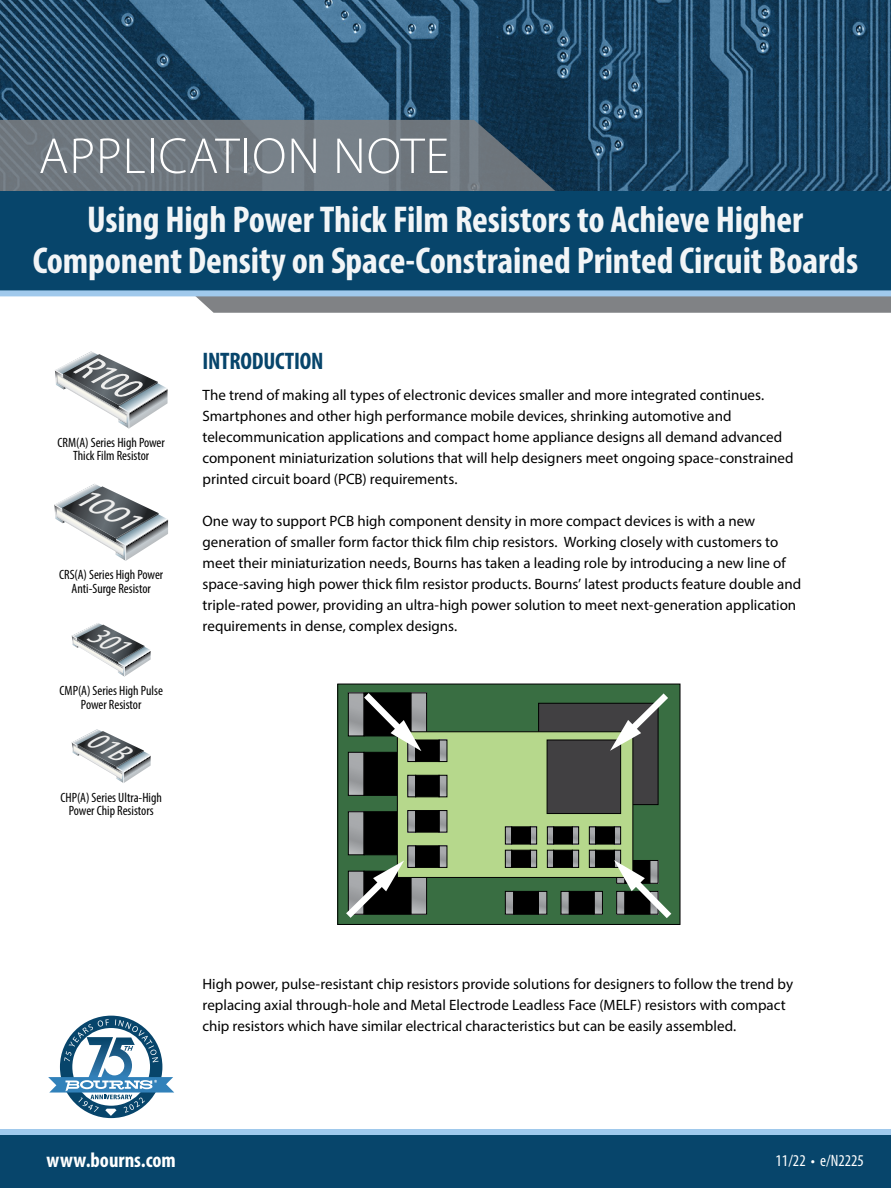
<style>
.page{position:relative;width:891px;height:1188px;background:#fff}
.page>*{position:absolute;margin:0;border:0;box-sizing:border-box;transform-origin:0 0}
.t1{font:300 51px "Myriad Pro";letter-spacing:.02em;color:#fff}
.t2{font:700 condensed 37.5px/40.5px "Myriad Pro";letter-spacing:-.005em;color:#fff;text-align:center}
.t3{font:italic condensed 35.85px "Myriad Pro";color:#eeeeed;scale:1.14 1}
.t4{font:italic 30.15px "Myriad Pro";color:#eeeeed;scale:1.14 1}
.t5{font:700 condensed 24px "Myriad Pro";letter-spacing:-.01em;color:#07456b}
.t6{font:700 condensed 21px "Myriad Pro";color:#fff}
.t7{font:condensed 16.5px "Myriad Pro";color:#fff}
.t8{font:15px/21px "Myriad Pro";color:#000}
.t9{font:condensed 13.5px/13.5px "Myriad Pro";color:#000;text-align:center}
</style>
<div class="page">
<img style="left:0;top:0;width:891px;height:191px">
<svg style="left:0;top:120px;width:579px;height:71px;background:#67727c"></svg>
<svg style="left:127px;top:296px;width:764px;height:17px;background:#8f9195"></svg>
<div style="left:0;top:1130px;width:891px;height:7px;background:#a0c9ec"></div>
<div style="left:0;top:1135px;width:891px;height:53px;background:#07456b"></div>
<div style="left:0;top:191px;width:891px;height:99px;background:#07456b"></div>
<svg style="left:54px;top:484px;width:114px;height:77px"></svg>
<svg style="left:55px;top:351px;width:113px;height:78px"></svg>
<svg style="left:48px;top:1016px;width:126px;height:102px"></svg>
<div style="left:0;top:290px;width:891px;height:6px;background:#a0c9ec"></div>
<div style="left:338px;top:684px;width:342px;height:240px;background:#396e42"></div>
<div style="left:337px;top:684px;width:343px;height:241px;border:1px solid #000"></div>
<div style="left:538px;top:703px;width:120px;height:102px;background:#414042;border:1px solid #000"></div>
<svg style="left:350px;top:694px;width:7px;height:40px"></svg>
<div style="left:348px;top:692px;width:16px;height:44px;border:1px solid #000"></div>
<svg style="left:421px;top:694px;width:4px;height:37px"></svg>
<div style="left:410px;top:692px;width:17px;height:44px;border:1px solid #000"></div>
<svg style="left:350px;top:754px;width:12px;height:40px"></svg>
<div style="left:348px;top:752px;width:16px;height:44px;border:1px solid #000"></div>
<div style="left:364px;top:752px;width:47px;height:44px;background:#000"></div>
<svg style="left:350px;top:813px;width:12px;height:40px"></svg>
<div style="left:348px;top:811px;width:16px;height:44px;border:1px solid #000"></div>
<div style="left:364px;top:811px;width:47px;height:44px;background:#000;border:1px solid #000"></div>
<svg style="left:412px;top:878px;width:13px;height:35px"></svg>
<div style="left:410px;top:871px;width:17px;height:44px;border:1px solid #000"></div>
<div style="left:364px;top:871px;width:47px;height:44px;background:#000"></div>
<svg style="left:563px;top:893px;width:5px;height:20px"></svg>
<div style="left:561px;top:891px;width:9px;height:24px;border:1px solid #000"></div>
<svg style="left:596px;top:893px;width:5px;height:20px"></svg>
<div style="left:594px;top:891px;width:9px;height:24px;border:1px solid #000"></div>
<div style="left:569px;top:891px;width:26px;height:24px;background:#000;border:1px solid #000"></div>
<svg style="left:507px;top:893px;width:5px;height:20px"></svg>
<div style="left:505px;top:891px;width:9px;height:24px;border:1px solid #000"></div>
<svg style="left:540px;top:893px;width:5px;height:20px"></svg>
<div style="left:538px;top:891px;width:9px;height:24px;border:1px solid #000"></div>
<div style="left:513px;top:891px;width:26px;height:24px;background:#000;border:1px solid #000"></div>
<div style="left:397px;top:731px;width:236px;height:147px;background:#b6d88c;border:1px solid #000"></div>
<div style="left:547px;top:740px;width:74px;height:74px;background:#414042;border:1px solid #000"></div>
<svg style="left:591px;top:828px;width:3px;height:14px"></svg>
<div style="left:589px;top:826px;width:7px;height:18px;border:1px solid #000"></div>
<svg style="left:616px;top:828px;width:3px;height:14px"></svg>
<div style="left:614px;top:826px;width:7px;height:18px;border:1px solid #000"></div>
<div style="left:595px;top:826px;width:20px;height:18px;background:#000;border:1px solid #000"></div>
<svg style="left:591px;top:852px;width:3px;height:14px"></svg>
<div style="left:589px;top:850px;width:7px;height:18px;border:1px solid #000"></div>
<svg style="left:616px;top:852px;width:3px;height:8px"></svg>
<div style="left:614px;top:850px;width:7px;height:18px;border:1px solid #000"></div>
<div style="left:595px;top:850px;width:20px;height:18px;background:#000;border:1px solid #000"></div>
<svg style="left:549px;top:828px;width:3px;height:14px"></svg>
<div style="left:547px;top:826px;width:7px;height:18px;border:1px solid #000"></div>
<svg style="left:574px;top:828px;width:3px;height:14px"></svg>
<div style="left:572px;top:826px;width:7px;height:18px;border:1px solid #000"></div>
<div style="left:553px;top:826px;width:20px;height:18px;background:#000;border:1px solid #000"></div>
<svg style="left:549px;top:852px;width:3px;height:14px"></svg>
<div style="left:547px;top:850px;width:7px;height:18px;border:1px solid #000"></div>
<svg style="left:574px;top:852px;width:3px;height:14px"></svg>
<div style="left:572px;top:850px;width:7px;height:18px;border:1px solid #000"></div>
<div style="left:553px;top:850px;width:20px;height:18px;background:#000;border:1px solid #000"></div>
<svg style="left:507px;top:828px;width:3px;height:14px"></svg>
<div style="left:505px;top:826px;width:7px;height:18px;border:1px solid #000"></div>
<svg style="left:532px;top:828px;width:3px;height:14px"></svg>
<div style="left:530px;top:826px;width:7px;height:18px;border:1px solid #000"></div>
<div style="left:511px;top:826px;width:20px;height:18px;background:#000;border:1px solid #000"></div>
<svg style="left:507px;top:852px;width:3px;height:14px"></svg>
<div style="left:505px;top:850px;width:7px;height:18px;border:1px solid #000"></div>
<svg style="left:532px;top:852px;width:3px;height:14px"></svg>
<div style="left:530px;top:850px;width:7px;height:18px;border:1px solid #000"></div>
<div style="left:511px;top:850px;width:20px;height:18px;background:#000;border:1px solid #000"></div>
<svg style="left:409px;top:751px;width:5px;height:9px"></svg>
<div style="left:407px;top:740px;width:9px;height:22px;border:1px solid #000"></div>
<svg style="left:441px;top:742px;width:4px;height:18px"></svg>
<div style="left:439px;top:740px;width:8px;height:22px;border:1px solid #000"></div>
<div style="left:415px;top:740px;width:24px;height:22px;background:#000"></div>
<svg style="left:409px;top:777px;width:5px;height:18px"></svg>
<div style="left:407px;top:775px;width:9px;height:22px;border:1px solid #000"></div>
<svg style="left:441px;top:777px;width:4px;height:18px"></svg>
<div style="left:439px;top:775px;width:8px;height:22px;border:1px solid #000"></div>
<div style="left:415px;top:775px;width:24px;height:22px;background:#000;border:1px solid #000"></div>
<svg style="left:409px;top:812px;width:5px;height:19px"></svg>
<div style="left:407px;top:810px;width:9px;height:23px;border:1px solid #000"></div>
<svg style="left:441px;top:812px;width:4px;height:19px"></svg>
<div style="left:439px;top:810px;width:8px;height:23px;border:1px solid #000"></div>
<div style="left:415px;top:810px;width:24px;height:23px;background:#000;border:1px solid #000"></div>
<svg style="left:409px;top:847px;width:5px;height:19px"></svg>
<div style="left:407px;top:845px;width:9px;height:23px;border:1px solid #000"></div>
<svg style="left:441px;top:847px;width:4px;height:19px"></svg>
<div style="left:439px;top:845px;width:8px;height:23px;border:1px solid #000"></div>
<div style="left:415px;top:845px;width:24px;height:23px;background:#000;border:1px solid #000"></div>
<svg style="left:610px;top:693px;width:58px;height:58px"></svg>
<svg style="left:357px;top:692px;width:64px;height:59px"></svg>
<svg style="left:339px;top:860px;width:65px;height:65px"></svg>
<svg style="left:614px;top:860px;width:64px;height:65px"></svg>
<svg style="left:72px;top:623px;width:79px;height:54px"></svg>
<svg style="left:72px;top:729px;width:79px;height:54px"></svg>
<h1 class="t1" style="left:39px;top:125px;width:412px">APPLICATION NOTE</h1>
<h2 class="t2" style="left:32px;top:199px;width:827px">Using High Power Thick Film Resistors to Achieve Higher<br>Component Density on Space-Constrained Printed Circuit Boards</h2>
<h3 class="t3" style="left:86px;top:341px;width:54px;rotate:28deg">R100</h3>
<p class="t9" style="left:58px;top:435px;width:109px">CRM(A) Series High Power<br>Thick Film Resistor</p>
<h3 class="t4" style="left:85px;top:476px;width:59px;rotate:28deg">1001</h3>
<p class="t9" style="left:59px;top:568px;width:106px">CRS(A) Series High Power<br>Anti-Surge Resistor</p>
<p class="t9" style="left:60px;top:684px;width:105px">CMP(A) Series High Pulse<br>Power Resistor</p>
<p class="t9" style="left:60px;top:790px;width:103px">CHP(A) Series Ultra-High<br>Power Chip Resistors</p>
<h3 class="t5" style="left:202px;top:346px;width:123px">INTRODUCTION</h3>
<p class="t8" style="left:202px;top:385px;width:593px">The trend of making all types of electronic devices smaller and more integrated continues.<br>Smartphones and other high performance mobile devices, shrinking automotive and telecommunication applications and compact home appliance designs all demand advanced component miniaturization solutions that will help designers meet ongoing space-constrained printed circuit board (PCB) requirements.</p>
<p class="t8" style="left:202px;top:511px;width:600px">One way to support PCB high component density in more compact devices is with a new generation of smaller form factor thick film chip resistors. Working closely with customers to meet their miniaturization needs, Bourns has taken a leading role by introducing a new line of space-saving high power thick film resistor products. Bourns’ latest products feature double and triple-rated power, providing an ultra-high power solution to meet next-generation application requirements in dense, complex designs.</p>
<p class="t8" style="left:202px;top:973px;width:592px">High power, pulse-resistant chip resistors provide solutions for designers to follow the trend by replacing axial through-hole and Metal Electrode Leadless Face (MELF) resistors with compact chip resistors which have similar electrical characteristics but can be easily assembled.</p>
<h3 class="t6" style="left:47px;top:1147px;width:131px">www.bourns.com</h3>
<p class="t7" style="left:776px;top:1151px;width:90px">11/22 • e/N2225</p>
</div>
